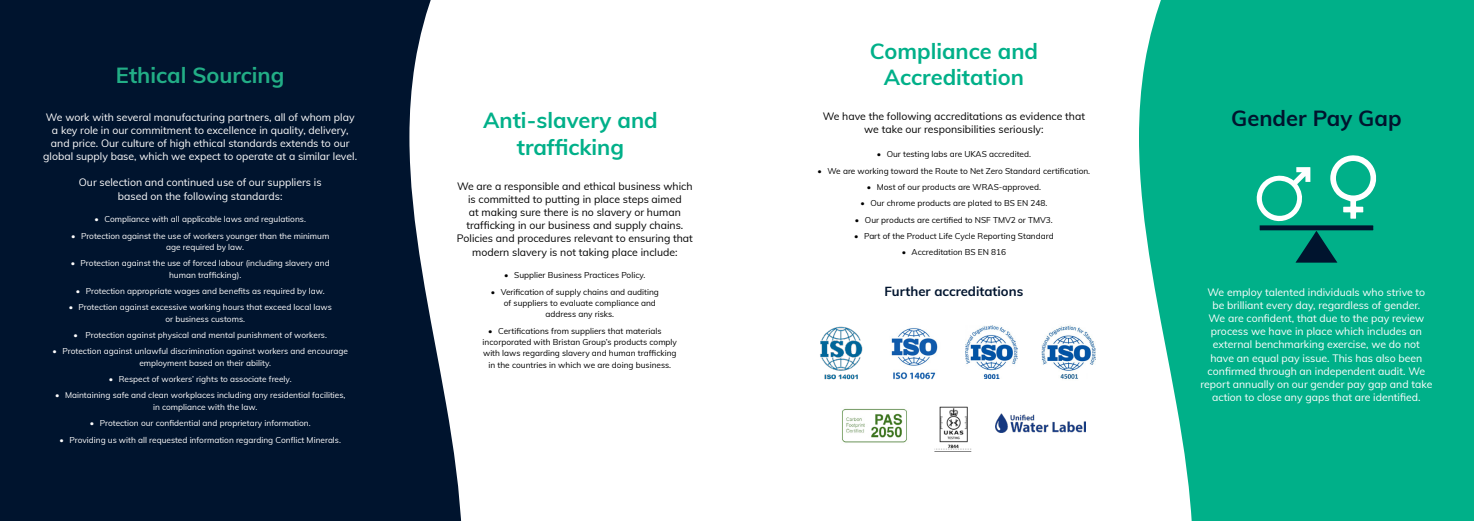
<style>
.page{position:relative;width:1474px;height:521px;background:#fff}
.page>*{position:absolute;margin:0;border:0;box-sizing:border-box;transform-origin:0 0}
.t1{font:700 21.88px/26.2px "Muli";color:#00b089;text-align:center}
.t2{font:700 21.88px "Muli";color:#22ae86}
.t3{font:700 21.88px "Muli";color:#00142e}
.t4{font:700 13.12px "Muli";color:#00142e}
.t5{font:10.5px/13.1px "Muli";color:#fff;text-align:center}
.t6{font:10.5px/13.1px "Muli";color:#000;text-align:center}
.t7{font:8.31px/11.4px "Muli";color:#fff}
.t8{font:8.31px "Muli";color:#000}
</style>
<div class="page">
<div style="left:0;top:0;width:737px;height:521px;background:#00142e"></div>
<div style="left:409px;top:0;width:328px;height:521px;background:#fff"></div>
<div style="left:1139px;top:0;width:334px;height:521px;background:#00b089"></div>
<svg style="left:1254px;top:155px;width:122px;height:108px;background:#21ab8f"></svg>
<img style="left:965px;top:326px;width:52px;height:52px">
<img style="left:1041px;top:325px;width:54px;height:54px">
<img style="left:891px;top:328px;width:47px;height:52px">
<img style="left:820px;top:327px;width:43px;height:53px">
<img style="left:842px;top:408px;width:65px;height:35px">
<img style="left:934px;top:406px;width:38px;height:46px">
<img style="left:995px;top:413px;width:90px;height:20px">
<h1 class="t2" style="left:116px;top:59px;width:170px">Ethical Sourcing</h1>
<p class="t5" style="left:43px;top:110px;width:315px">We work with several manufacturing partners, all of whom play a key role in our commitment to excellence in quality, delivery, and price. Our culture of high ethical standards extends to our global supply base, which we expect to operate at a similar level.</p>
<p class="t5" style="left:79px;top:175px;width:244px">Our selection and continued use of our suppliers is based on the following standards:</p>
<p class="t7" style="left:95px;top:213px;width:213px">• Compliance with all applicable laws and regulations.</p>
<p class="t7" style="left:166px;top:229px;width:165px;text-indent:-95px">• Protection against the use of workers younger than the minimum age required by law.</p>
<p class="t7" style="left:169px;top:257px;width:162px;text-indent:-98px">• Protection against the use of forced labour (including slavery and human trafficking).</p>
<p class="t7" style="left:76px;top:285px;width:250px">• Protection appropriate wages and benefits as required by law.</p>
<p class="t7" style="left:165px;top:301px;width:168px;text-indent:-97px">• Protection against excessive working hours that exceed local laws or business customs.</p>
<p class="t7" style="left:73px;top:329px;width:255px">• Protection against physical and mental punishment of workers.</p>
<p class="t7" style="left:139px;top:345px;width:210px;text-indent:-87px">• Protection against unlawful discrimination against workers and encourage employment based on their ability.</p>
<p class="t7" style="left:109px;top:373px;width:184px">• Respect of workers’ rights to associate freely.</p>
<p class="t7" style="left:153px;top:389px;width:194px;text-indent:-98px">• Maintaining safe and clean workplaces including any residential facilities, in compliance with the law.</p>
<p class="t7" style="left:90px;top:417px;width:222px">• Protection our confidential and proprietary information.</p>
<p class="t7" style="left:60px;top:433px;width:283px">• Providing us with all requested information regarding Conflict Minerals.</p>
<h1 class="t1" style="left:483px;top:106px;width:176px">Anti-slavery and trafficking</h1>
<p class="t6" style="left:457px;top:179px;width:237px">We are a responsible and ethical business which is committed to putting in place steps aimed<br>at making sure there is no slavery or human trafficking in our business and supply chains.<br>Policies and procedures relevant to ensuring that modern slavery is not taking place include:</p>
<p class="t8" style="left:504px;top:269px;width:143px">• Supplier Business Practices Policy.</p>
<p class="t8" style="left:491px;top:286px;width:170px">• Verification of supply chains and auditing</p>
<p class="t8" style="left:504px;top:297px;width:153px">of suppliers to evaluate compliance and</p>
<p class="t8" style="left:545px;top:308px;width:70px">address any risks.</p>
<p class="t8" style="left:488px;top:325px;width:175px">• Certifications from suppliers that materials</p>
<p class="t8" style="left:482px;top:336px;width:196px">incorporated with Bristan Group’s products comply</p>
<p class="t8" style="left:483px;top:347px;width:195px">with laws regarding slavery and human trafficking</p>
<p class="t8" style="left:488px;top:359px;width:184px">in the countries in which we are doing business.</p>
<h1 class="t1" style="left:869px;top:37px;width:170px">Compliance and<br>Accreditation</h1>
<p class="t6" style="left:822px;top:109px;width:264px">We have the following accreditations as evidence that we take our responsibilities seriously:</p>
<p class="t8" style="left:876px;top:148px;width:156px">• Our testing labs are UKAS accredited.</p>
<p class="t8" style="left:817px;top:165px;width:274px">• We are working toward the Route to Net Zero Standard certification.</p>
<p class="t8" style="left:866px;top:181px;width:176px">• Most of our products are WRAS-approved.</p>
<p class="t8" style="left:860px;top:197px;width:188px">• Our chrome products are plated to BS EN 248.</p>
<p class="t8" style="left:855px;top:214px;width:199px">• Our products are certified to NSF TMV2 or TMV3.</p>
<p class="t8" style="left:854px;top:230px;width:201px">• Part of the Product Life Cycle Reporting Standard</p>
<p class="t8" style="left:901px;top:246px;width:106px">• Accreditation BS EN 816</p>
<h2 class="t4" style="left:884px;top:282px;width:140px">Further accreditations</h2>
<h1 class="t3" style="left:1231px;top:102px;width:172px">Gender Pay Gap</h1>
<p class="t5" style="left:1200px;top:285px;width:233px">We employ talented individuals who strive to be brilliant every day, regardless of gender.<br>We are confident, that due to the pay review process we have in place which includes an external benchmarking exercise, we do not have an equal pay issue. This has also been confirmed through an independent audit. We report annually on our gender pay gap and take action to close any gaps that are identified.</p>
</div>
